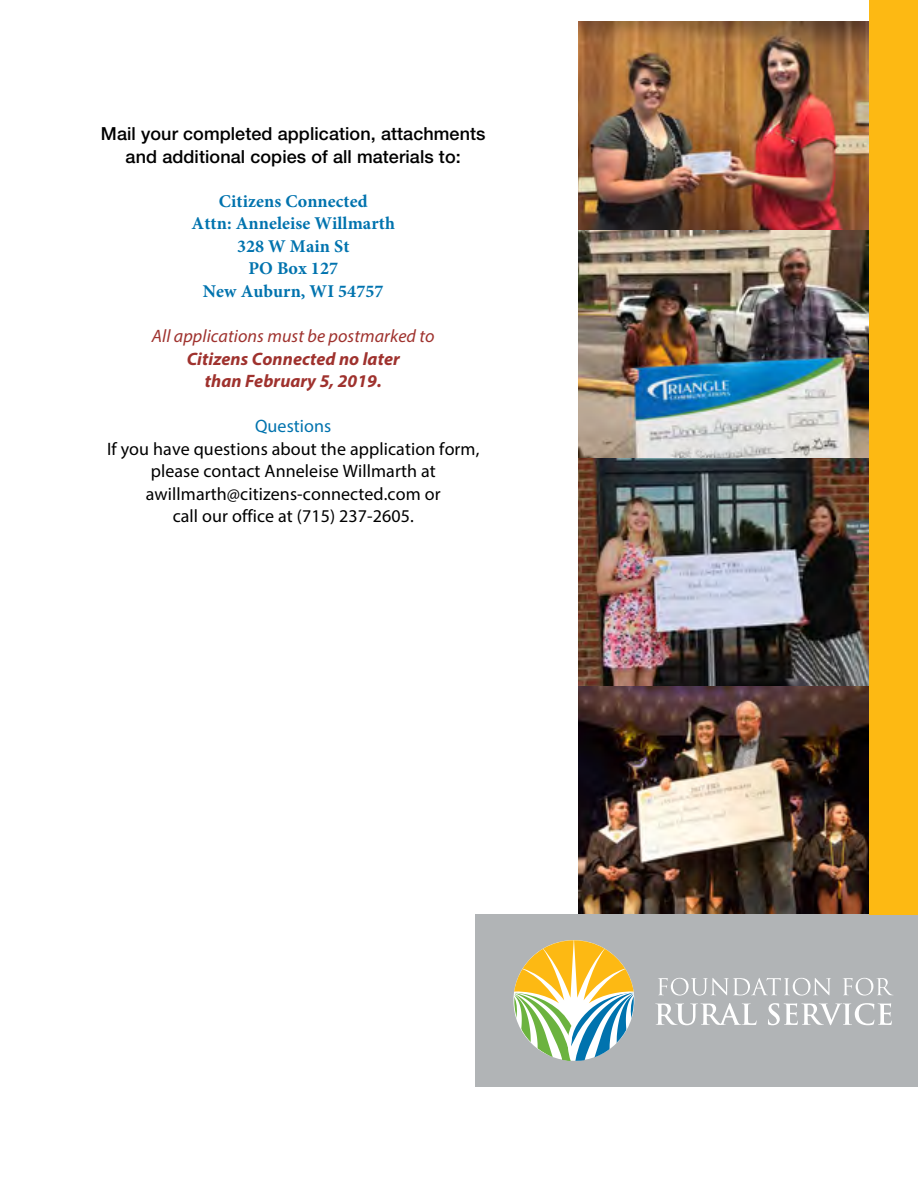
<style>
.page{position:relative;width:918px;height:1188px;background:#fff}
.page>*{position:absolute;margin:0;border:0;box-sizing:border-box;transform-origin:0 0}
.t1{font:18px/22.5px "Myriad Pro";letter-spacing:.005em;color:#000;text-align:center}
.t2{font:500 18px/22.5px "Helvetica Neue LT Std";letter-spacing:.005em;color:#000;text-align:center}
.t3{font:700 18px/22.5px "Minion Pro";letter-spacing:.005em;color:#0073ae;text-align:center}
.t4{font:italic 700 18px/22px "Myriad Pro";letter-spacing:.005em;color:#9f322e;text-align:center}
.t5{font:italic 18px "Myriad Pro";letter-spacing:.005em;color:#9f322e}
.t6{font:18px "Myriad Pro";letter-spacing:.005em;color:#0073ae}
</style>
<div class="page">
<img style="left:578px;top:22px;width:291px;height:892px">
<div style="left:475px;top:914px;width:443px;height:173px;background:#b1b4b6"></div>
<div style="left:869px;top:0;width:49px;height:914px;background:#fdb913"></div>
<svg style="left:658px;top:978px;width:173px;height:18px"></svg>
<svg style="left:843px;top:978px;width:50px;height:18px"></svg>
<svg style="left:655px;top:1003px;width:102px;height:22px"></svg>
<svg style="left:768px;top:1003px;width:124px;height:22px"></svg>
<svg style="left:514px;top:940px;width:120px;height:121px"></svg>
<p class="t2" style="left:101px;top:123px;width:386px">Mail your completed application, attachments and additional copies of all materials to:</p>
<p class="t3" style="left:192px;top:190px;width:205px">Citizens Connected<br>Attn: Anneleise Willmarth<br>328 W Main St<br>PO Box 127<br>New Auburn, WI 54757</p>
<p class="t5" style="left:152px;top:325px;width:284px">All applications must be postmarked to</p>
<p class="t4" style="left:187px;top:347px;width:215px">Citizens Connected no later than February 5, 2019.</p>
<p class="t6" style="left:255px;top:415px;width:78px">Questions</p>
<p class="t1" style="left:107px;top:437px;width:374px">If you have questions about the application form, please contact Anneleise Willmarth at awillmarth@citizens-connected.com or<br>call our office at (715) 237-2605.</p>
</div>
